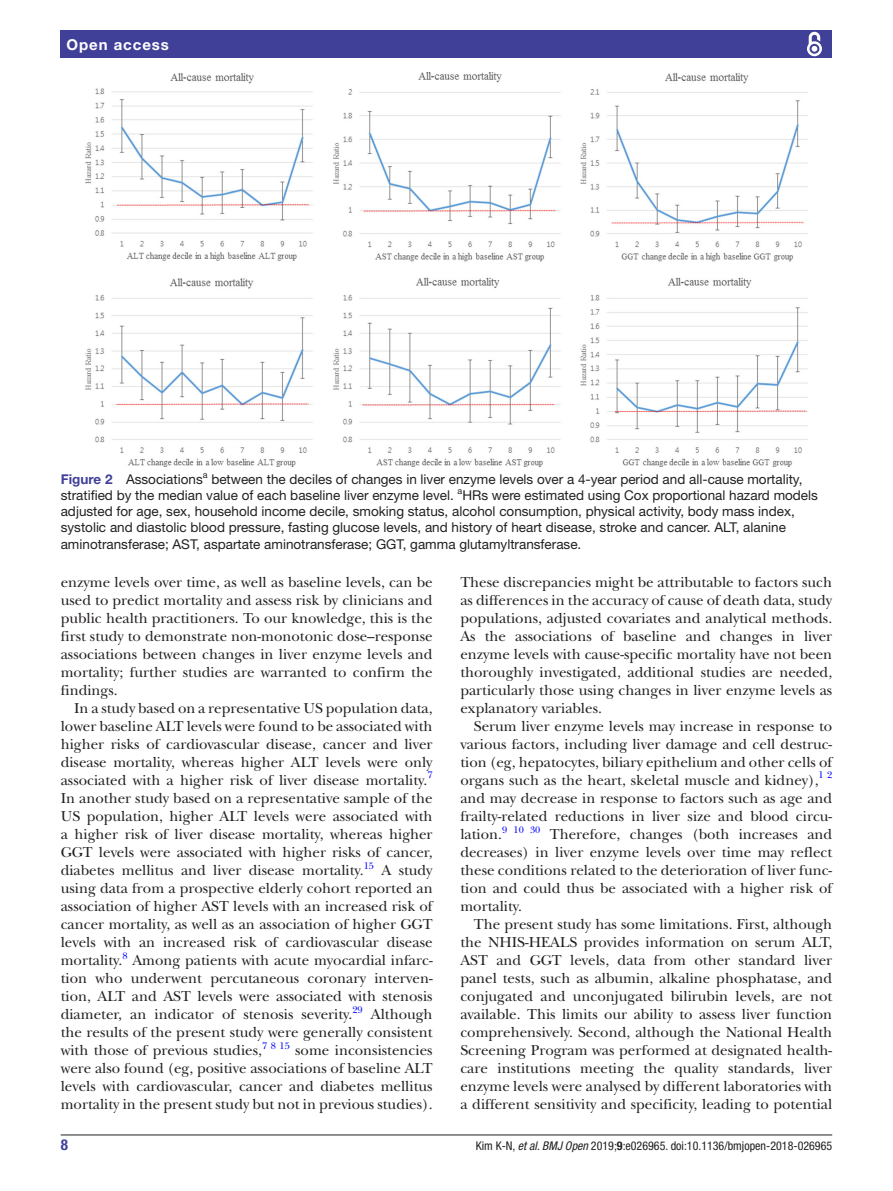
<style>
.page{position:relative;width:893px;height:1191px;background:#fff}
.page>*{position:absolute;margin:0;border:0;box-sizing:border-box;transform-origin:0 0}
.t1{font:15px/18px "New Baskerville";color:#231f20;text-align:justify}
.t2{font:700 15px "Helvetica Neue LT Std";letter-spacing:.065em;color:#fff}
.t3{font:700 condensed 15px "Helvetica Neue LT Std";color:#414099}
.t4{font:13.5px/16.2px "Helvetica Neue LT Std";color:#231f20}
.t5{font:condensed 12px "Helvetica Neue LT Std";color:#231f20}
.t6{font:9.9px "New Baskerville";color:#00f}
.s1{font-weight:700;color:#414099}
.s2{font-style:italic}
.s3{font-weight:700}
</style>
<div class="page">
<hr style="left:61px;top:1134px;width:771px;height:1px;background:#231f20">
<div style="left:61px;top:31px;width:771px;height:27px;background:#414099"></div>
<svg style="left:807px;top:31px;width:15px;height:26px"></svg>
<img style="left:85px;top:73px;width:723px;height:393px">
<p class="t2" style="left:66px;top:35px;width:104px">Open access</p>
<p class="t4" style="left:61px;top:470px;width:759px"><span class="s1">Figure 2</span> Associations<sup>a</sup> between the deciles of changes in liver enzyme levels over a 4-year period and all-cause mortality, stratified by the median value of each baseline liver enzyme level. <sup>a</sup>HRs were estimated using Cox proportional hazard models adjusted for age, sex, household income decile, smoking status, alcohol consumption, physical activity, body mass index, systolic and diastolic blood pressure, fasting glucose levels, and history of heart disease, stroke and cancer. ALT, alanine aminotransferase; AST, aspartate aminotransferase; GGT, gamma glutamyltransferase.</p>
<p class="t1" style="left:61px;top:573px;width:373px">enzyme levels over time, as well as baseline levels, can be used to predict mortality and assess risk by clinicians and public health practitioners. To our knowledge, this is the first study to demonstrate non-monotonic dose–response associations between changes in liver enzyme levels and mortality; further studies are warranted to confirm the findings.</p>
<p class="t1" style="left:61px;top:699px;width:373px;text-indent:14px">In a study based on a representative US population data, lower baseline ALT levels were found to be associated with higher risks of cardiovascular disease, cancer and liver disease mortality, whereas higher ALT levels were only associated with a higher risk of liver disease mortality.<sup>7<br></sup>In another study based on a representative sample of the US population, higher ALT levels were associated with a higher risk of liver disease mortality, whereas higher GGT levels were associated with higher risks of cancer, diabetes mellitus and liver disease mortality.<sup>15</sup></p>
<p class="t1" style="left:61px;top:861px;width:373px;text-indent:321px">A study using data from a prospective elderly cohort reported an association of higher AST levels with an increased risk of cancer mortality, as well as an association of higher GGT levels with an increased risk of cardiovascular disease mortality.</p>
<p class="t6" style="left:122px;top:949px;width:7px">8</p>
<p class="t1" style="left:61px;top:951px;width:373px;text-indent:72px">Among patients with acute myocardial infarc&shy;tion who underwent percutaneous coronary interven&shy;tion, ALT and AST levels were associated with stenosis diameter, an indicator of stenosis severity.</p>
<p class="t6" style="left:352px;top:1003px;width:12px">29</p>
<p class="t1" style="left:61px;top:1005px;width:373px;text-indent:310px">Although the results of the present study were generally consistent with those of previous studies,</p>
<p class="t6" style="left:262px;top:1039px;width:29px">7 8 15</p>
<p class="t1" style="left:61px;top:1041px;width:373px;text-indent:234px">some inconsistencies were also found (eg, positive associations of baseline ALT levels with cardiovascular, cancer and diabetes mellitus mortality in the present study but not in previous studies).</p>
<p class="t1" style="left:460px;top:573px;width:373px">These discrepancies might be attributable to factors such as differences in the accuracy of cause of death data, study populations, adjusted covariates and analytical methods.<br>As the associations of baseline and changes in liver enzyme levels with cause-specific mortality have not been thoroughly investigated, additional studies are needed, particularly those using changes in liver enzyme levels as explanatory variables.</p>
<p class="t1" style="left:460px;top:717px;width:373px;text-indent:14px">Serum liver enzyme levels may increase in response to various factors, including liver damage and cell destruc&shy;tion (eg, hepatocytes, biliary epithelium and other cells of organs such as the heart, skeletal muscle and kidney),</p>
<p class="t6" style="left:819px;top:769px;width:15px">1 2</p>
<p class="t1" style="left:460px;top:789px;width:373px">and may decrease in response to factors such as age and frailty-related reductions in liver size and blood circu&shy;lation.<sup>9</sup> <sup>10</sup> <sup>30</sup></p>
<p class="t1" style="left:460px;top:825px;width:373px;text-indent:90px">Therefore, changes (both increases and decreases) in liver enzyme levels over time may reflect these conditions related to the deterioration of liver func&shy;tion and could thus be associated with a higher risk of mortality.</p>
<p class="t1" style="left:460px;top:915px;width:373px;text-indent:14px">The present study has some limitations. First, although the NHIS-HEALS provides information on serum ALT, AST and GGT levels, data from other standard liver panel tests, such as albumin, alkaline phosphatase, and conjugated and unconjugated bilirubin levels, are not available. This limits our ability to assess liver function comprehensively. Second, although the National Health Screening Program was performed at designated health&shy;care institutions meeting the quality standards, liver enzyme levels were analysed by different laboratories with a different sensitivity and specificity, leading to potential</p>
<p class="t3" style="left:61px;top:1135px;width:9px">8</p>
<p class="t5" style="left:476px;top:1138px;width:358px">Kim K-N, <span class="s2">et al</span>. <span class="s2">BMJ Open</span> 2019;<span class="s3">9</span>:e026965. doi:10.1136/bmjopen-2018-026965</p>
</div>
